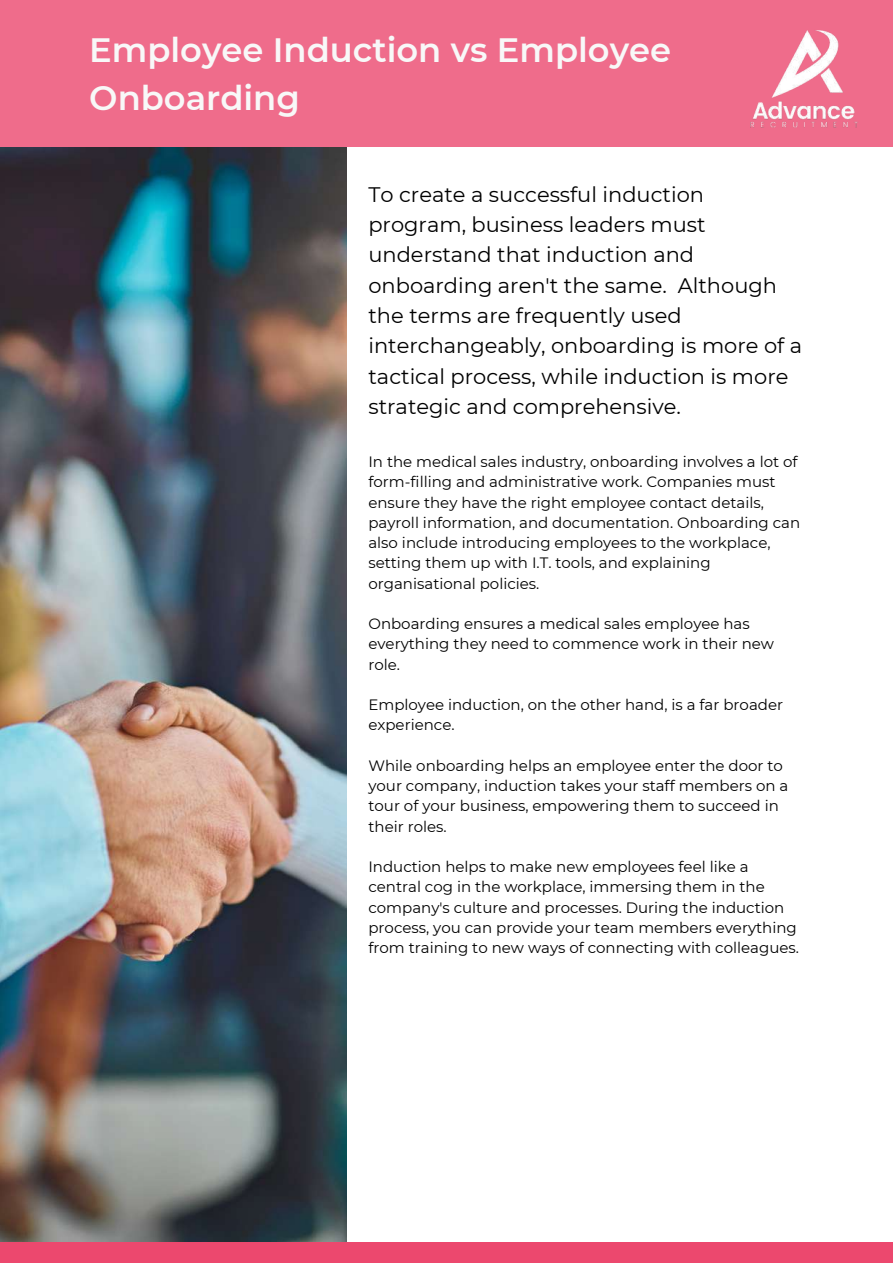
<style>
.page{position:relative;width:893px;height:1264px;background:#fff}
.page>*{position:absolute;margin:0;border:0;box-sizing:border-box;transform-origin:0 0}
.t1{font:600 33.75px/47.2px "Montserrat";color:#f8f8f8}
.t2{font:21px/30.3px "Montserrat";color:#000}
.t3{font:15px/20.2px "Montserrat";color:#000}
</style>
<div class="page">
<img style="left:0;top:147px;width:346px;height:1095px">
<div style="left:0;top:1242px;width:892px;height:20px;background:#ec486e"></div>
<div style="left:0;top:0;width:892px;height:147px;background:#ef6c8b"></div>
<img style="left:750px;top:30px;width:108px;height:98px">
<h1 class="t1" style="left:89px;top:27px;width:583px">Employee Induction vs Employee<br>Onboarding</h1>
<p class="t2" style="left:368px;top:179px;width:435px">To create a successful induction program, business leaders must understand that induction and onboarding aren't the same. Although the terms are frequently used interchangeably, onboarding is more of a tactical process, while induction is more strategic and comprehensive.</p>
<p class="t3" style="left:368px;top:451px;width:433px">In the medical sales industry, onboarding involves a lot of form-filling and administrative work. Companies must ensure they have the right employee contact details, payroll information, and documentation. Onboarding can also include introducing employees to the workplace, setting them up with I.T. tools, and explaining organisational policies.</p>
<p class="t3" style="left:368px;top:613px;width:407px">Onboarding ensures a medical sales employee has everything they need to commence work in their new role.</p>
<p class="t3" style="left:368px;top:694px;width:416px">Employee induction, on the other hand, is a far broader experience.</p>
<p class="t3" style="left:368px;top:755px;width:421px">While onboarding helps an employee enter the door to your company, induction takes your staff members on a tour of your business, empowering them to succeed in their roles.</p>
<p class="t3" style="left:368px;top:856px;width:432px">Induction helps to make new employees feel like a central cog in the workplace, immersing them in the company's culture and processes. During the induction process, you can provide your team members everything from training to new ways of connecting with colleagues.</p>
</div>
